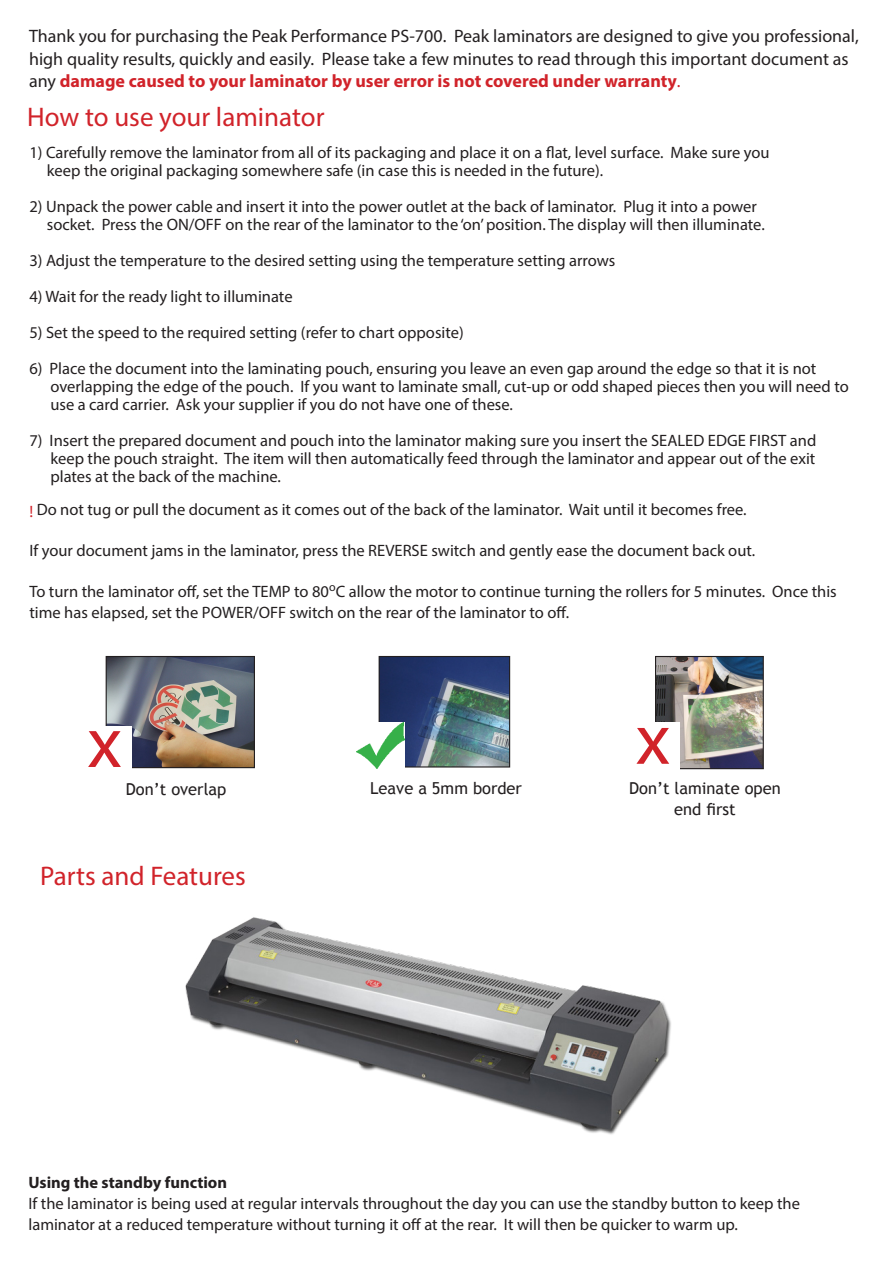
<style>
.page{position:relative;width:893px;height:1263px;background:#fff}
.page>*{position:absolute;margin:0;border:0;box-sizing:border-box;transform-origin:0 0}
.t1{font:74.1px "Myriad Pro";color:#d1232a}
.t2{font:27px "Myriad Pro";color:#d1232a}
.t3{font:18px "Myriad Pro";color:#231f20}
.t4{font:700 18px "Myriad Pro";color:#d1232a}
.t5{font:16.5px/21px "Myriad Pro";color:#231f20}
.t6{font:16.5px/21.6px "Trebuchet MS";color:#231f20;text-align:center}
.t7{font:700 16.5px "Myriad Pro";color:#231f20}
.s1{font-weight:400;color:#231f20}
.s2{font-weight:400}
.s3{color:#d1232a}
</style>
<div class="page">
<img style="left:185px;top:917px;width:486px;height:218px">
<img style="left:108px;top:658px;width:145px;height:108px">
<div style="left:106px;top:656px;width:149px;height:112px;border:1px solid #231f20"></div>
<img style="left:381px;top:658px;width:127px;height:107px">
<div style="left:379px;top:656px;width:131px;height:111px;border:1px solid #231f20"></div>
<img style="left:657px;top:658px;width:105px;height:109px">
<div style="left:655px;top:656px;width:109px;height:113px;border:1px solid #231f20"></div>
<div style="left:81px;top:726px;width:51px;height:47px;background:#fff"></div>
<img style="left:356px;top:722px;width:48px;height:47px">
<div style="left:629px;top:722px;width:51px;height:48px;background:#fff"></div>
<p class="t3" style="left:29px;top:25px;width:831px">Thank you for purchasing the Peak Performance PS-700. Peak laminators are designed to give you professional,</p>
<p class="t3" style="left:29px;top:48px;width:821px">high quality results, quickly and easily. Please take a few minutes to read through this important document as</p>
<p class="t4" style="left:29px;top:69px;width:653px"><span class="s1">any</span> damage caused to your laminator by user error is not covered under warranty<span class="s2">.</span></p>
<p class="t2" style="left:27px;top:100px;width:299px">How to use your laminator</p>
<p class="t5" style="left:29px;top:142px;width:742px">1) Carefully remove the laminator from all of its packaging and place it on a flat, level surface. Make sure you</p>
<p class="t5" style="left:47px;top:160px;width:558px">keep the original packaging somewhere safe (in case this is needed in the future).</p>
<p class="t5" style="left:29px;top:196px;width:729px">2) Unpack the power cable and insert it into the power outlet at the back of laminator. Plug it into a power</p>
<p class="t5" style="left:47px;top:214px;width:719px">socket. Press the ON/OFF on the rear of the laminator to the ‘on’ position. The display will then illuminate.</p>
<p class="t5" style="left:29px;top:250px;width:587px">3) Adjust the temperature to the desired setting using the temperature setting arrows</p>
<p class="t5" style="left:29px;top:286px;width:265px">4) Wait for the ready light to illuminate</p>
<p class="t5" style="left:29px;top:322px;width:436px">5) Set the speed to the required setting (refer to chart opposite)</p>
<p class="t5" style="left:29px;top:358px;width:788px">6) Place the document into the laminating pouch, ensuring you leave an even gap around the edge so that it is not</p>
<p class="t5" style="left:50px;top:376px;width:800px">overlapping the edge of the pouch. If you want to laminate small, cut-up or odd shaped pieces then you will need to</p>
<p class="t5" style="left:50px;top:394px;width:464px">use a card carrier. Ask your supplier if you do not have one of these.</p>
<p class="t5" style="left:29px;top:430px;width:788px">7) Insert the prepared document and pouch into the laminator making sure you insert the SEALED EDGE FIRST and</p>
<p class="t5" style="left:50px;top:448px;width:766px">keep the pouch straight. The item will then automatically feed through the laminator and appear out of the exit</p>
<p class="t5" style="left:50px;top:466px;width:232px">plates at the back of the machine.</p>
<p class="t5" style="left:29px;top:499px;width:719px"><span class="s3">!</span> Do not tug or pull the document as it comes out of the back of the laminator. Wait until it becomes free.</p>
<p class="t5" style="left:29px;top:540px;width:727px">If your document jams in the laminator, press the REVERSE switch and gently ease the document back out.</p>
<p class="t5" style="left:29px;top:580px;width:809px">To turn the laminator off, set the TEMP to 80<sup>o</sup>C allow the motor to continue turning the rollers for 5 minutes. Once this time has elapsed, set the POWER/OFF switch on the rear of the laminator to off.</p>
<p class="t1" style="left:88px;top:696px;width:36px">x</p>
<p class="t1" style="left:636px;top:693px;width:36px">x</p>
<p class="t6" style="left:126px;top:778px;width:102px">Don’t overlap</p>
<p class="t6" style="left:370px;top:777px;width:153px">Leave a 5mm border</p>
<p class="t6" style="left:629px;top:777px;width:153px">Don’t laminate open end first</p>
<p class="t2" style="left:40px;top:859px;width:207px">Parts and Features</p>
<p class="t7" style="left:28px;top:1172px;width:200px">Using the standby function</p>
<p class="t5" style="left:28px;top:1193px;width:773px">If the laminator is being used at regular intervals throughout the day you can use the standby button to keep the</p>
<p class="t5" style="left:28px;top:1214px;width:711px">laminator at a reduced temperature without turning it off at the rear. It will then be quicker to warm up.</p>
</div>
